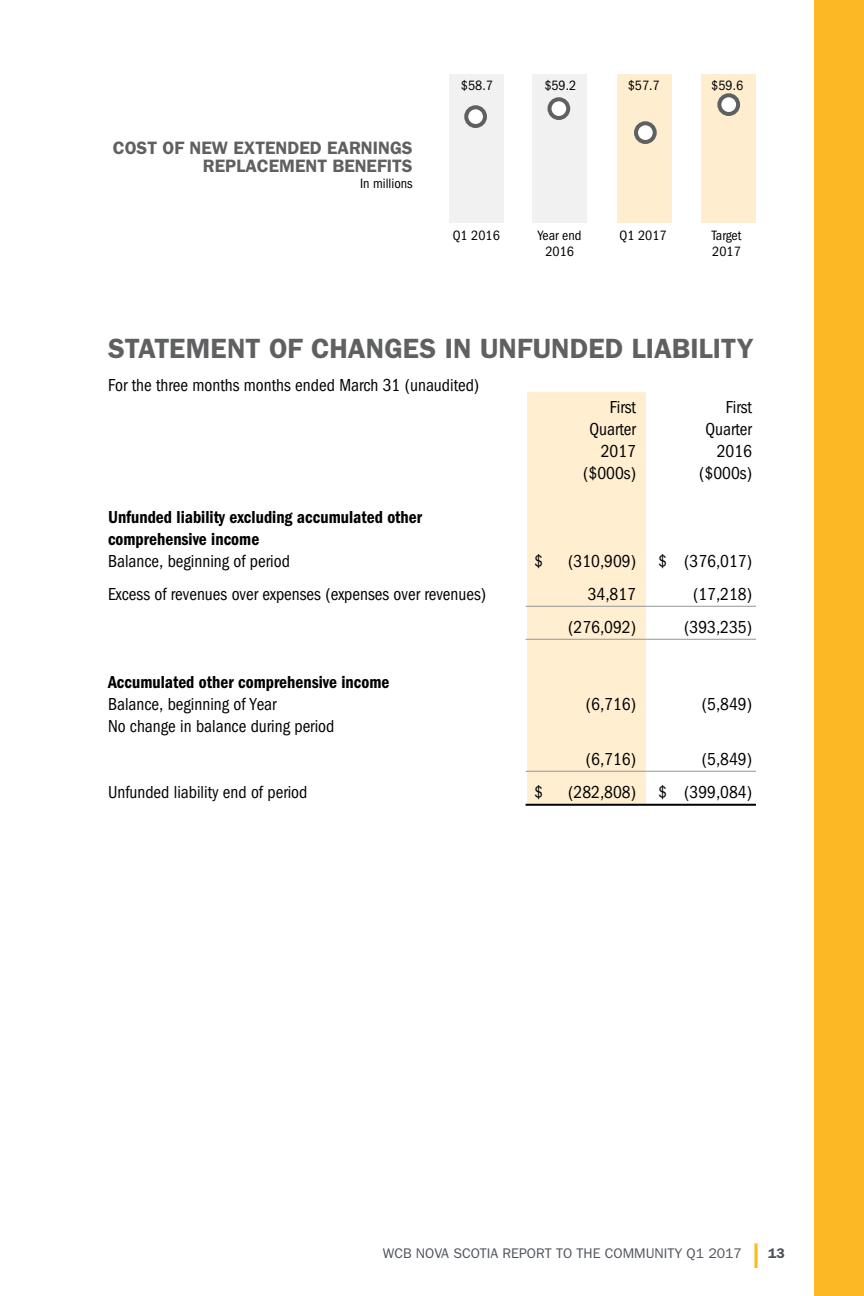
<style>
.page{position:relative;width:864px;height:1296px;background:#fff}
.page>*{position:absolute;margin:0;border:0;box-sizing:border-box;transform-origin:0 0}
.t1{font:32px "Roboto";color:#fdb924}
.t2{font:600 28px "Franklin Gothic";letter-spacing:.005em;color:#5f6062}
.t3{font:condensed 18px "Franklin Gothic";color:#000;scale:.96 1}
.t4{font:600 condensed 18px/22px "Franklin Gothic";color:#000;scale:.96 1}
.t5{font:600 18px/18px "Franklin Gothic";color:#5f6062;text-align:right}
.t6{font:condensed 14px/16px "Franklin Gothic";color:#000;text-align:center}
.t7{font:14px "Franklin Gothic";color:#4d525a}
.t8{font:600 14px "Franklin Gothic";color:#4d525a}
</style>
<div class="page">
<div style="left:527px;top:392px;width:118px;height:412px;background:#ffeed0"></div>
<hr style="left:526px;top:606px;width:230px;height:1px;background:#939598">
<hr style="left:526px;top:639px;width:230px;height:1px;background:#939598">
<hr style="left:526px;top:771px;width:230px;height:1px;background:#939598">
<hr style="left:526px;top:804px;width:230px;height:2px;background:#000">
<div style="left:814px;top:0;width:50px;height:1296px;background:#fdb924"></div>
<div style="left:449px;top:74px;width:54px;height:149px;background:#f1f1f2"></div>
<div style="left:533px;top:74px;width:54px;height:149px;background:#f1f1f2"></div>
<div style="left:550px;top:99px;width:18px;height:19px;background:#fff;border-radius:50%"></div>
<div style="left:548px;top:97px;width:22px;height:23px;border:4px solid #5f6062;border-radius:50%"></div>
<svg style="left:466px;top:107px;width:19px;height:19px"></svg>
<div style="left:464px;top:105px;width:23px;height:23px;border:4px solid #5f6062;border-radius:50%"></div>
<div style="left:617px;top:74px;width:55px;height:149px;background:#ffedcf"></div>
<div style="left:701px;top:74px;width:54px;height:149px;background:#ffedcf"></div>
<svg style="left:719px;top:95px;width:19px;height:19px"></svg>
<div style="left:717px;top:93px;width:23px;height:23px;border:4px solid #5f6062;border-radius:50%"></div>
<svg style="left:636px;top:123px;width:19px;height:19px"></svg>
<div style="left:634px;top:121px;width:23px;height:23px;border:4px solid #5f6062;border-radius:50%"></div>
<p class="t5" style="left:113px;top:139px;width:301px">COST OF NEW EXTENDED EARNINGS<br>REPLACEMENT BENEFITS</p>
<p class="t6" style="left:360px;top:176px;width:54px">In millions</p>
<p class="t6" style="left:461px;top:77px;width:33px">$58.7</p>
<p class="t6" style="left:544px;top:77px;width:33px">$59.2</p>
<p class="t6" style="left:628px;top:77px;width:33px">$57.7</p>
<p class="t6" style="left:711px;top:77px;width:33px">$59.6</p>
<p class="t6" style="left:453px;top:227px;width:49px">Q1 2016</p>
<p class="t6" style="left:538px;top:227px;width:45px">Year end<br>2016</p>
<p class="t6" style="left:620px;top:227px;width:49px">Q1 2017</p>
<p class="t6" style="left:712px;top:227px;width:31px;text-align:left">Target<br>2017</p>
<h2 class="t2" style="left:108px;top:332px;width:480px">STATEMENT OF CHANGES IN UNFUNDED</h2>
<h2 class="t2" style="left:632px;top:332px;width:72px">LIABILITY</h2>
<p class="t3" style="left:108px;top:375px;width:388px">For the three months months ended March 31 (unaudited)</p>
<p class="t3" style="left:610px;top:397px;width:29px">First</p>
<p class="t3" style="left:726px;top:397px;width:29px">First</p>
<p class="t3" style="left:590px;top:419px;width:50px">Quarter</p>
<p class="t3" style="left:706px;top:419px;width:50px">Quarter</p>
<p class="t3" style="left:601px;top:441px;width:38px">2017</p>
<p class="t3" style="left:717px;top:441px;width:38px">2016</p>
<p class="t3" style="left:583px;top:463px;width:56px">($000s)</p>
<p class="t3" style="left:699px;top:463px;width:56px">($000s)</p>
<p class="t4" style="left:108px;top:506px;width:329px">Unfunded liability excluding accumulated other comprehensive income</p>
<p class="t3" style="left:108px;top:551px;width:191px">Balance, beginning of period</p>
<p class="t3" style="left:534px;top:551px;width:11px">$</p>
<p class="t3" style="left:568px;top:551px;width:193px">(310,909) $ (376,017)</p>
<p class="t3" style="left:108px;top:584px;width:396px">Excess of revenues over expenses (expenses over revenues)</p>
<p class="t3" style="left:588px;top:584px;width:52px">34,817</p>
<p class="t3" style="left:693px;top:584px;width:63px">(17,218)</p>
<p class="t3" style="left:568px;top:617px;width:72px">(276,092)</p>
<p class="t3" style="left:684px;top:617px;width:72px">(393,235)</p>
<p class="t4" style="left:108px;top:671px;width:295px">Accumulated other comprehensive income</p>
<p class="t3" style="left:108px;top:694px;width:177px">Balance, beginning of Year</p>
<p class="t3" style="left:586px;top:694px;width:54px">(6,716)</p>
<p class="t3" style="left:702px;top:694px;width:54px">(5,849)</p>
<p class="t3" style="left:108px;top:716px;width:237px">No change in balance during period</p>
<p class="t3" style="left:586px;top:749px;width:54px">(6,716)</p>
<p class="t3" style="left:702px;top:749px;width:54px">(5,849)</p>
<p class="t3" style="left:108px;top:782px;width:209px">Unfunded liability end of period</p>
<p class="t3" style="left:534px;top:782px;width:11px">$</p>
<p class="t3" style="left:568px;top:782px;width:193px">(282,808) $ (399,084)</p>
<p class="t7" style="left:383px;top:1245px;width:361px">WCB NOVA SCOTIA REPORT TO THE COMMUNITY Q1 2017</p>
<h1 class="t1" style="left:752px;top:1234px;width:10px">l</h1>
<p class="t8" style="left:768px;top:1244px;width:18px">13</p>
</div>
